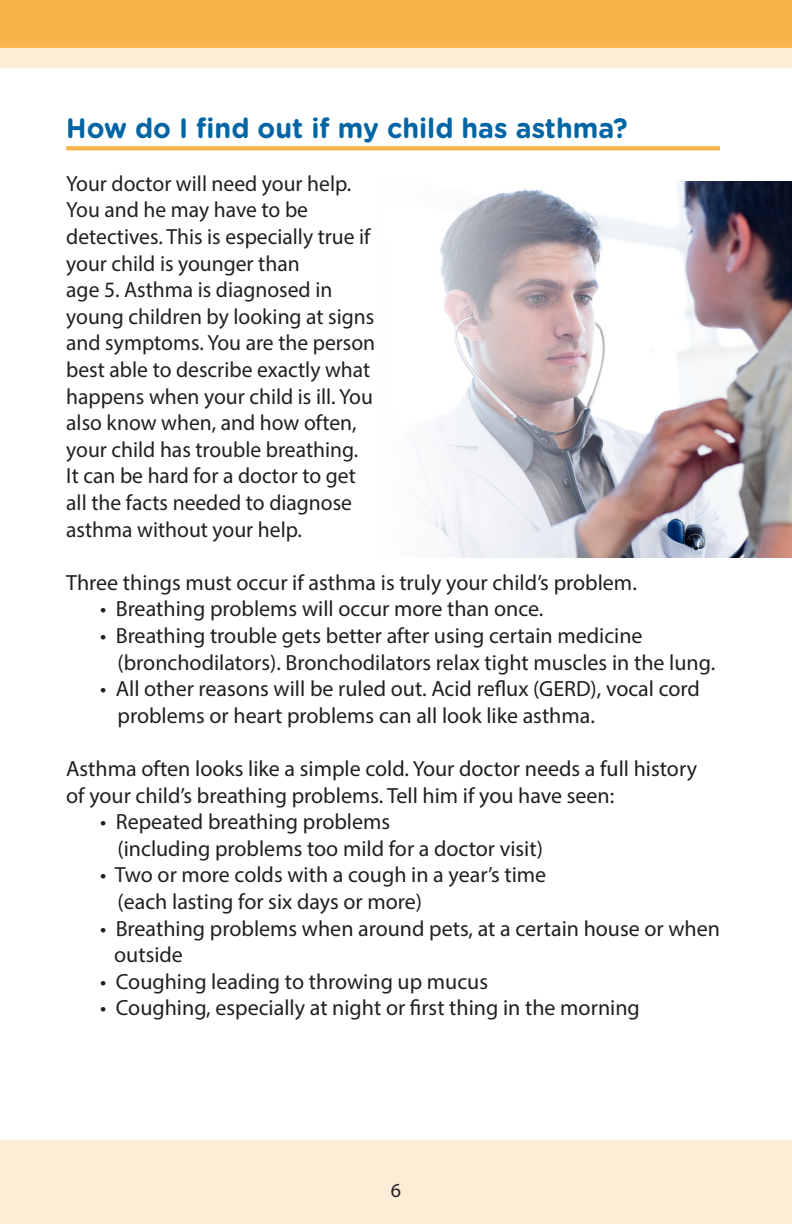
<style>
.page{position:relative;width:792px;height:1224px;background:#fff}
.page>*{position:absolute;margin:0;border:0;box-sizing:border-box;transform-origin:0 0}
.t1{font:700 28px "Gotham Rounded";color:#0065a4;scale:.96 1}
.t2{font:22px/26.6px "Myriad Pro";color:#231f20}
.t3{font:20px "Myriad Pro";color:#231f20}
</style>
<div class="page">
<img style="left:0;top:0;width:792px;height:1224px">
<svg style="left:66px;top:146px;width:654px;height:4px;background:#f7b652"></svg>
<img style="left:376px;top:181px;width:416px;height:377px">
<p class="t1" style="left:66px;top:107px;width:587px">How do I find out if my child has asthma?</p>
<p class="t2" style="left:66px;top:170px;width:311px">Your doctor will need your help.<br>You and he may have to be detectives. This is especially true if your child is younger than<br>age 5. Asthma is diagnosed in young children by looking at signs and symptoms. You are the person best able to describe exactly what happens when your child is ill. You also know when, and how often, your child has trouble breathing.<br>It can be hard for a doctor to get all the facts needed to diagnose asthma without your help.</p>
<p class="t2" style="left:66px;top:569px;width:572px">Three things must occur if asthma is truly your child’s problem.</p>
<p class="t2" style="left:100px;top:595px;width:445px">• Breathing problems will occur more than once.</p>
<p class="t2" style="left:100px;top:622px;width:544px">• Breathing trouble gets better after using certain medicine</p>
<p class="t2" style="left:118px;top:649px;width:599px">(bronchodilators). Bronchodilators relax tight muscles in the lung.</p>
<p class="t2" style="left:118px;top:675px;width:584px;text-indent:-17px">• All other reasons will be ruled out. Acid reflux (GERD), vocal cord problems or heart problems can all look like asthma.</p>
<p class="t2" style="left:66px;top:755px;width:632px">Asthma often looks like a simple cold. Your doctor needs a full history of your child’s breathing problems. Tell him if you have seen:</p>
<p class="t2" style="left:118px;top:808px;width:427px;text-indent:-17px">• Repeated breathing problems<br>(including problems too mild for a doctor visit)</p>
<p class="t2" style="left:100px;top:861px;width:448px">• Two or more colds with a cough in a year’s time</p>
<p class="t2" style="left:118px;top:888px;width:306px">(each lasting for six days or more)</p>
<p class="t2" style="left:100px;top:915px;width:621px">• Breathing problems when around pets, at a certain house or when</p>
<p class="t2" style="left:114px;top:941px;width:70px">outside</p>
<p class="t2" style="left:100px;top:968px;width:389px">• Coughing leading to throwing up mucus</p>
<p class="t2" style="left:100px;top:994px;width:541px">• Coughing, especially at night or first thing in the morning</p>
<p class="t3" style="left:391px;top:1178px;width:12px">6</p>
</div>
